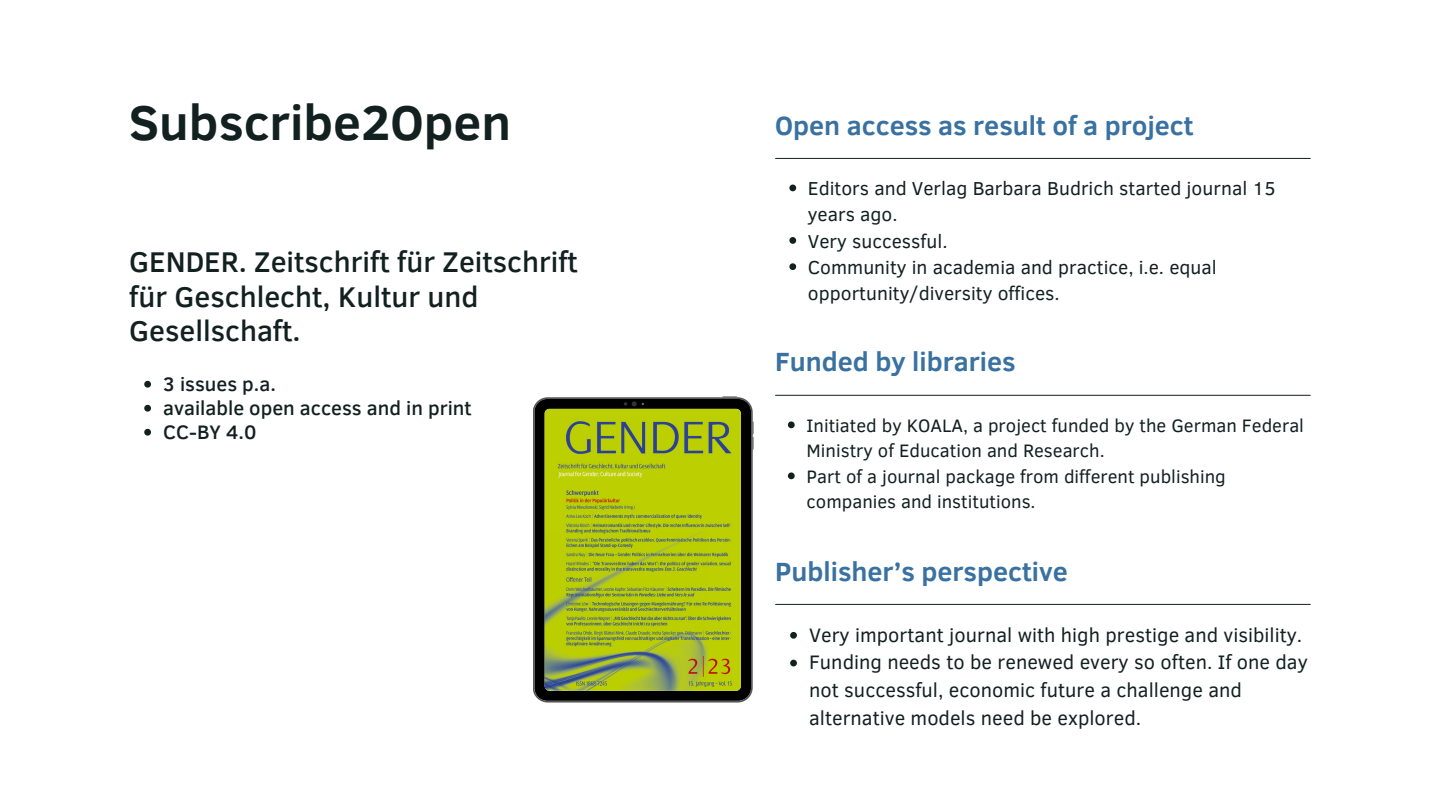
<style>
.page{position:relative;width:1440px;height:810px;background:#fff}
.page>*{position:absolute;margin:0;border:0;box-sizing:border-box;transform-origin:0 0}
.t1{font:700 50px "Clear Sans";color:#132020}
.t2{font:500 29.2px/34.5px "Clear Sans";color:#132020}
.t3{font:700 27px "Clear Sans";color:#3971a1}
.t4{font:20px/27.8px "Clear Sans";color:#132020}
.t5{font:500 20px "Clear Sans";color:#132020}
.t6{font:19.2px/26.2px "Clear Sans";color:#132020}
.t7{font:18.5px/25.5px "Clear Sans";color:#132020}
</style>
<div class="page">
<hr style="left:776px;top:158px;width:534px;height:1px;background:#132020">
<svg style="left:788px;top:421px;width:7px;height:7px"></svg>
<svg style="left:788px;top:472px;width:7px;height:7px"></svg>
<hr style="left:776px;top:395px;width:534px;height:1px;background:#132020">
<svg style="left:790px;top:632px;width:7px;height:7px"></svg>
<svg style="left:790px;top:660px;width:7px;height:6px"></svg>
<hr style="left:776px;top:604px;width:534px;height:1px;background:#132020">
<svg style="left:533px;top:397px;width:220px;height:306px;background:#171717"></svg>
<img style="left:545px;top:409px;width:196px;height:282px;border-radius:5px">
<svg style="left:624px;top:401px;width:20px;height:5px"></svg>
<svg style="left:753px;top:421px;width:1px;height:29px"></svg>
<svg style="left:722px;top:396px;width:15px;height:1px"></svg>
<svg style="left:144px;top:381px;width:7px;height:7px"></svg>
<svg style="left:144px;top:405px;width:7px;height:7px"></svg>
<svg style="left:144px;top:429px;width:7px;height:7px"></svg>
<svg style="left:789px;top:185px;width:7px;height:6px"></svg>
<svg style="left:789px;top:237px;width:7px;height:7px"></svg>
<svg style="left:789px;top:263px;width:7px;height:7px"></svg>
<p class="t1" style="left:129px;top:87px;width:383px">Subscribe2Open</p>
<p class="t2" style="left:129px;top:243px;width:450px">GENDER. Zeitschrift für Zeitschrift für Geschlecht, Kultur und<br>Gesellschaft.</p>
<p class="t5" style="left:163px;top:369px;width:114px">3 issues p.a.</p>
<p class="t5" style="left:163px;top:393px;width:310px">available open access and in print</p>
<p class="t5" style="left:163px;top:417px;width:95px">CC-BY 4.0</p>
<p class="t3" style="left:775px;top:106px;width:420px">Open access as result of a project</p>
<p class="t6" style="left:808px;top:174px;width:469px">Editors and Verlag Barbara Budrich started journal 15 years ago.</p>
<p class="t6" style="left:808px;top:227px;width:141px">Very successful.</p>
<p class="t6" style="left:808px;top:253px;width:410px">Community in academia and practice, i.e. equal opportunity/diversity offices.</p>
<p class="t3" style="left:775px;top:342px;width:242px">Funded by libraries</p>
<p class="t7" style="left:807px;top:412px;width:499px">Initiated by KOALA, a project funded by the German Federal<br>Ministry of Education and Research.</p>
<p class="t7" style="left:807px;top:463px;width:421px">Part of a journal package from different publishing companies and institutions.</p>
<p class="t3" style="left:775px;top:551px;width:294px">Publisher’s perspective</p>
<p class="t4" style="left:809px;top:620px;width:495px">Very important journal with high prestige and visibility.</p>
<p class="t4" style="left:809px;top:648px;width:500px">Funding needs to be renewed every so often. If one day not successful, economic future a challenge and alternative models need be explored.</p>
</div>
